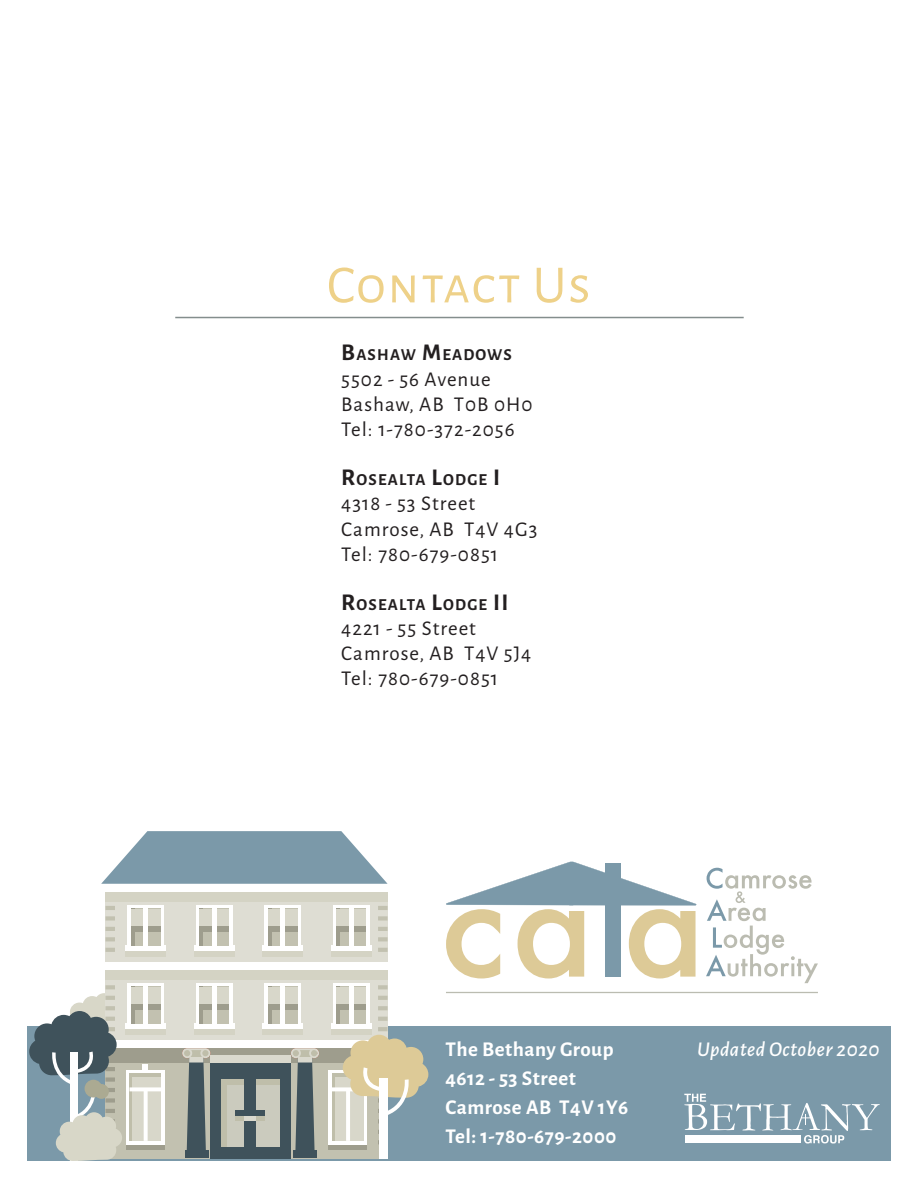
<style>
.page{position:relative;width:918px;height:1188px;background:#fff}
.page>*{position:absolute;margin:0;border:0;box-sizing:border-box;transform-origin:0 0}
.t1{font:54px "Alegreya Sans SC";letter-spacing:.025em;color:#eed189}
.t2{font:21px "Alegreya Sans";letter-spacing:.05em;color:#231f20}
.t3{font:700 21px "Alegreya Sans";letter-spacing:.025em;color:#fff}
.t4{font:italic 500 21px "Alegreya Sans";letter-spacing:.025em;color:#fff}
.t5{font:700 16.8px "Alegreya Sans SC";letter-spacing:.07em;color:#231f20}
.s1{font-size:24px}
</style>
<div class="page">
<div style="left:27px;top:1026px;width:864px;height:135px;background:#7b99a9"></div>
<div style="left:105px;top:892px;width:283px;height:266px;background:#deddd3"></div>
<div style="left:105px;top:1048px;width:283px;height:110px;background:#c2c1b0"></div>
<div style="left:105px;top:892px;width:283px;height:9px;background:#d4d3c4"></div>
<svg style="left:101px;top:831px;width:287px;height:53px"></svg>
<div style="left:105px;top:970px;width:283px;height:9px;background:#d4d3c4"></div>
<div style="left:97px;top:962px;width:299px;height:8px;background:#fff"></div>
<div style="left:126px;top:946px;width:40px;height:5px;background:#fff"></div>
<div style="left:127px;top:905px;width:37px;height:41px;background:linear-gradient(to bottom,#fff,#fff)"></div>
<div style="left:131px;top:909px;width:29px;height:37px;background:#9e9d8d"></div>
<div style="left:135px;top:909px;width:25px;height:37px;background:#c2c1b0"></div>
<div style="left:131px;top:909px;width:29px;height:18px;background:#d8d7ca"></div>
<div style="left:131px;top:927px;width:29px;height:5px;background:#9e9d8d"></div>
<hr style="left:144px;top:909px;width:4px;height:37px;background:#fff">
<div style="left:126px;top:951px;width:40px;height:6px;background:#d4d3c4"></div>
<div style="left:194px;top:946px;width:40px;height:5px;background:#fff"></div>
<div style="left:196px;top:905px;width:36px;height:41px;background:#fff"></div>
<div style="left:199px;top:909px;width:30px;height:37px;background:#9e9d8d"></div>
<div style="left:203px;top:909px;width:26px;height:37px;background:#c2c1b0"></div>
<div style="left:199px;top:909px;width:30px;height:18px;background:#d8d7ca"></div>
<div style="left:199px;top:927px;width:30px;height:5px;background:#9e9d8d"></div>
<hr style="left:212px;top:909px;width:4px;height:37px;background:#fff">
<div style="left:194px;top:951px;width:40px;height:6px;background:#d4d3c4"></div>
<div style="left:263px;top:946px;width:40px;height:5px;background:#fff"></div>
<div style="left:264px;top:905px;width:37px;height:41px;background:linear-gradient(to bottom,#fff,#fff)"></div>
<div style="left:268px;top:909px;width:29px;height:37px;background:#9e9d8d"></div>
<div style="left:272px;top:909px;width:25px;height:37px;background:#c2c1b0"></div>
<div style="left:268px;top:909px;width:29px;height:18px;background:#d8d7ca"></div>
<div style="left:268px;top:927px;width:29px;height:5px;background:#9e9d8d"></div>
<hr style="left:281px;top:909px;width:4px;height:37px;background:#fff">
<div style="left:263px;top:951px;width:40px;height:6px;background:#d4d3c4"></div>
<div style="left:331px;top:946px;width:40px;height:5px;background:#fff"></div>
<div style="left:333px;top:905px;width:36px;height:41px;background:#fff"></div>
<div style="left:336px;top:909px;width:30px;height:37px;background:#9e9d8d"></div>
<div style="left:340px;top:909px;width:26px;height:37px;background:#c2c1b0"></div>
<div style="left:336px;top:909px;width:30px;height:18px;background:#d8d7ca"></div>
<div style="left:336px;top:927px;width:30px;height:5px;background:#9e9d8d"></div>
<hr style="left:349px;top:909px;width:4px;height:37px;background:#fff">
<div style="left:331px;top:951px;width:40px;height:6px;background:#d4d3c4"></div>
<div style="left:126px;top:1024px;width:40px;height:5px;background:#fff"></div>
<div style="left:127px;top:983px;width:37px;height:41px;background:#fff"></div>
<div style="left:126px;top:1029px;width:40px;height:6px;background:#d4d3c4"></div>
<div style="left:194px;top:1024px;width:40px;height:5px;background:#fff"></div>
<div style="left:196px;top:983px;width:36px;height:41px;background:#fff"></div>
<div style="left:199px;top:987px;width:30px;height:37px;background:#9e9d8d"></div>
<div style="left:203px;top:987px;width:26px;height:37px;background:#c2c1b0"></div>
<div style="left:199px;top:987px;width:30px;height:17px;background:#d8d7ca"></div>
<div style="left:199px;top:1004px;width:30px;height:6px;background:#9e9d8d"></div>
<hr style="left:212px;top:987px;width:4px;height:37px;background:#fff">
<div style="left:194px;top:1029px;width:40px;height:6px;background:#d4d3c4"></div>
<div style="left:263px;top:1024px;width:40px;height:5px;background:#fff"></div>
<div style="left:264px;top:983px;width:37px;height:41px;background:linear-gradient(to bottom,#fff,#fff)"></div>
<div style="left:268px;top:987px;width:29px;height:37px;background:#9e9d8d"></div>
<div style="left:272px;top:987px;width:25px;height:37px;background:#c2c1b0"></div>
<div style="left:268px;top:987px;width:29px;height:17px;background:#d8d7ca"></div>
<div style="left:268px;top:1004px;width:29px;height:6px;background:#9e9d8d"></div>
<hr style="left:281px;top:987px;width:4px;height:37px;background:#fff">
<div style="left:263px;top:1029px;width:40px;height:6px;background:#d4d3c4"></div>
<div style="left:331px;top:1024px;width:40px;height:5px;background:#fff"></div>
<div style="left:333px;top:983px;width:36px;height:41px;background:#fff"></div>
<div style="left:331px;top:1029px;width:40px;height:6px;background:#d4d3c4"></div>
<div style="left:105px;top:1048px;width:283px;height:15px;background:#9e9d8d"></div>
<div style="left:105px;top:1040px;width:283px;height:8px;background:#fff"></div>
<div style="left:185px;top:1151px;width:23px;height:7px;background:#3f525b"></div>
<svg style="left:182px;top:1048px;width:28px;height:103px"></svg>
<div style="left:294px;top:1151px;width:23px;height:7px;background:#3f525b"></div>
<svg style="left:291px;top:1048px;width:28px;height:103px"></svg>
<div style="left:210px;top:1055px;width:80px;height:103px;background:#3f525b"></div>
<div style="left:210px;top:1055px;width:80px;height:8px;background:#dad9ce"></div>
<div style="left:221px;top:1080px;width:58px;height:67px;background:#bfbeaa"></div>
<div style="left:227px;top:1085px;width:52px;height:62px;background:#cbcbbe"></div>
<div style="left:245px;top:1076px;width:11px;height:75px;background:#3f525b"></div>
<div style="left:235px;top:1110px;width:30px;height:7px;background:#3f525b"></div>
<div style="left:126px;top:1070px;width:39px;height:76px;background:#fff"></div>
<hr style="left:126px;top:1146px;width:39px;height:4px;background:#9e9d8d">
<div style="left:328px;top:1070px;width:39px;height:76px;background:#fff"></div>
<hr style="left:328px;top:1146px;width:39px;height:4px;background:#9e9d8d">
<hr style="left:105px;top:937px;width:10px;height:4px;background:#c2c1b0">
<hr style="left:105px;top:948px;width:10px;height:4px;background:#c2c1b0">
<div style="left:105px;top:916px;width:10px;height:5px;background:#c2c1b0"></div>
<hr style="left:105px;top:927px;width:10px;height:4px;background:#c2c1b0">
<hr style="left:105px;top:906px;width:10px;height:4px;background:#c2c1b0">
<hr style="left:378px;top:937px;width:10px;height:4px;background:#c2c1b0">
<hr style="left:378px;top:948px;width:10px;height:4px;background:#c2c1b0">
<div style="left:378px;top:916px;width:10px;height:5px;background:#c2c1b0"></div>
<hr style="left:378px;top:927px;width:10px;height:4px;background:#c2c1b0">
<hr style="left:378px;top:906px;width:10px;height:4px;background:#c2c1b0">
<hr style="left:235px;top:1117px;width:30px;height:4px;background:#bfbeaa">
<hr style="left:245px;top:1117px;width:11px;height:4px;background:#dad9ce">
<div style="left:380px;top:1078px;width:8px;height:81px;background:#fff"></div>
<svg style="left:332px;top:985px;width:96px;height:156px"></svg>
<svg style="left:29px;top:985px;width:132px;height:176px"></svg>
<hr style="left:175px;top:317px;width:569px;height:1px;background:#848e8d">
<svg style="left:446px;top:862px;width:250px;height:116px"></svg>
<hr style="left:446px;top:992px;width:372px;height:1px;background:#bbbcb1">
<svg style="left:706px;top:868px;width:112px;height:115px"></svg>
<svg style="left:684px;top:1094px;width:196px;height:49px"></svg>
<div style="left:685px;top:1135px;width:116px;height:7px;background:#fff"></div>
<p class="t1" style="left:327px;top:249px;width:265px">Contact Us</p>
<p class="t5" style="left:341px;top:343px;width:172px"><span class="s1">B</span>ASHAW <span class="s1">M</span>EADOWS</p>
<p class="t2" style="left:341px;top:365px;width:151px">5502 - 56 Avenue</p>
<p class="t2" style="left:341px;top:390px;width:193px">Bashaw, AB T0B 0H0</p>
<p class="t2" style="left:341px;top:415px;width:175px">Tel: 1-780-372-2056</p>
<p class="t5" style="left:341px;top:467px;width:161px"><span class="s1">R</span>OSEALTA <span class="s1">L</span>ODGE <span class="s1">I</span></p>
<p class="t2" style="left:341px;top:489px;width:136px">4318 - 53 Street</p>
<p class="t2" style="left:341px;top:515px;width:198px">Camrose, AB T4V 4G3</p>
<p class="t2" style="left:341px;top:540px;width:158px">Tel: 780-679-0851</p>
<p class="t5" style="left:341px;top:592px;width:169px"><span class="s1">R</span>OSEALTA <span class="s1">L</span>ODGE <span class="s1">II</span></p>
<p class="t2" style="left:341px;top:614px;width:136px">4221 - 55 Street</p>
<p class="t2" style="left:341px;top:639px;width:192px">Camrose, AB T4V 5J4</p>
<p class="t2" style="left:341px;top:664px;width:158px">Tel: 780-679-0851</p>
<p class="t3" style="left:445px;top:1034px;width:170px">The Bethany Group</p>
<p class="t3" style="left:445px;top:1063px;width:132px">4612 - 53 Street</p>
<p class="t3" style="left:445px;top:1092px;width:185px">Camrose AB T4V 1Y6</p>
<p class="t3" style="left:445px;top:1121px;width:173px">Tel: 1-780-679-2000</p>
<p class="t4" style="left:697px;top:1034px;width:184px">Updated October 2020</p>
</div>
